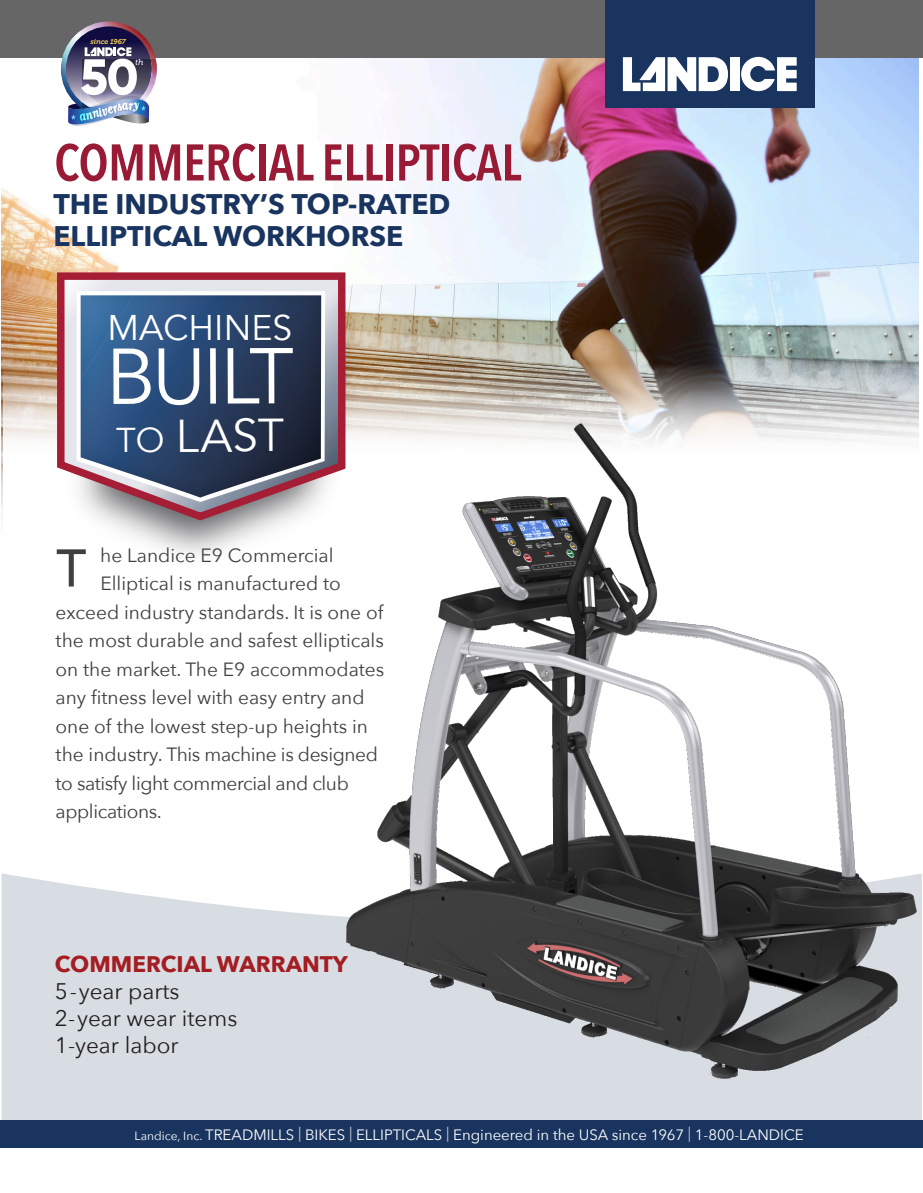
<style>
.page{position:relative;width:923px;height:1193px;background:#fff}
.page>*{position:absolute;margin:0;border:0;box-sizing:border-box;transform-origin:0 0}
.t1{font:78.15px "Avenir";letter-spacing:-.045em;color:#fff}
.t2{font:500 52.5px "Avenir";color:#404041}
.t3{font:600 51px "Avenir Next Condensed";letter-spacing:-.01em;color:#981a35}
.t4{font:800 50.25px "Gilroy";color:#fff}
.t5{font:46.05px "Avenir";color:#fff}
.t6{font:35.55px "Avenir";letter-spacing:-.005em;color:#fff}
.t7{font:700 28.35px/31.5px "Avenir Next";color:#19345e}
.t8{font:22.5px/27px "Avenir Next";color:#231f20}
.t9{font:700 22.5px "Avenir Next";color:#a31d22}
.t10{font:19.2px "Avenir Next";color:#3e3e3f}
.t11{font:19.2px "Avenir Next";letter-spacing:-.02em;color:#3e3e3f}
.t12{font:15px "Avenir Next";color:#fff}
.t13{font:italic 8.4px "Museo Slab 500";color:#fff}
.t14{font:italic 7.05px "Museo Slab 700";letter-spacing:-.02em;color:#fdd35b}
.s1{font-size:34.35px}
.s2{font-size:12px}
.s3{color:#cccccb}
</style>
<div class="page">
<svg style="left:2px;top:873px;width:297px;height:248px;background:#dadfe4"></svg>
<img style="left:2px;top:58px;width:916px;height:306px">
<img style="left:388px;top:364px;width:531px;height:28px">
<svg style="left:2px;top:392px;width:917px;height:133px"></svg>
<img style="left:299px;top:403px;width:623px;height:718px">
<div style="left:0;top:0;width:922px;height:58px;background:#666"></div>
<div style="left:0;top:1121px;width:922px;height:27px;background:#19345e"></div>
<div style="left:605px;top:0;width:209px;height:107px;background:#19345e"></div>
<div style="left:729px;top:57px;width:9px;height:34px;background:#fff"></div>
<svg style="left:741px;top:57px;width:55px;height:34px"></svg>
<svg style="left:622px;top:57px;width:105px;height:34px"></svg>
<img style="left:1px;top:191px;width:251px;height:234px">
<img style="left:42px;top:254px;width:346px;height:337px">
<svg style="left:53px;top:269px;width:296px;height:255px"></svg>
<svg style="left:77px;top:291px;width:248px;height:211px"></svg>
<svg style="left:81px;top:295px;width:240px;height:203px;background:#394e72"></svg>
<svg style="left:65px;top:26px;width:87px;height:86px"></svg>
<div style="left:61px;top:21px;width:96px;height:96px;border:5px solid #fff;border-radius:50%"></div>
<img style="left:68px;top:47px;width:91px;height:79px">
<p class="t14" style="left:90px;top:37px;width:37px">since 1967</p>
<h3 class="t4" style="left:80px;top:45px;width:60px">50</h3>
<p class="t13" style="left:135px;top:57px;width:10px">th</p>
<h3 class="t3" style="left:54px;top:119px;width:468px">COMMERCIAL ELLIPTICAL</h3>
<h3 class="t7" style="left:53px;top:188px;width:398px">THE INDUSTRY’S TOP-RATED<br>ELLIPTICAL WORKHORSE</h3>
<h3 class="t6" style="left:107px;top:307px;width:186px">MACHINES</h3>
<h1 class="t1" style="left:106px;top:330px;width:190px">BUILT</h1>
<h3 class="t5" style="left:116px;top:408px;width:170px"><span class="s1">TO</span> LAST</h3>
<p class="t10" style="left:100px;top:539px;width:235px">he Landice E9 Commercial</p>
<p class="t10" style="left:100px;top:568px;width:242px">Elliptical is manufactured to</p>
<p class="t10" style="left:56px;top:596px;width:329px">exceed industry standards. It is one of</p>
<p class="t10" style="left:56px;top:625px;width:330px">the most durable and safest ellipticals</p>
<p class="t10" style="left:56px;top:653px;width:330px">on the market. The E9 accommodates</p>
<p class="t10" style="left:56px;top:682px;width:310px">any fitness level with easy entry and</p>
<p class="t10" style="left:56px;top:710px;width:314px">one of the lowest step-up heights in</p>
<p class="t11" style="left:56px;top:739px;width:324px">the industry. This machine is designed</p>
<p class="t11" style="left:56px;top:767px;width:295px">to satisfy light commercial and club</p>
<p class="t11" style="left:56px;top:795px;width:108px">applications.</p>
<h2 class="t2" style="left:56px;top:523px;width:32px">T</h2>
<p class="t9" style="left:55px;top:944px;width:294px">COMMERCIAL WARRANTY</p>
<p class="t8" style="left:55px;top:976px;width:184px">5-year parts<br>2-year wear items<br>1-year labor</p>
<p class="t12" style="left:134px;top:1122px;width:670px"><span class="s2">Landice, Inc.</span> TREADMILLS <span class="s3">|</span> BIKES <span class="s3">|</span> ELLIPTICALS <span class="s3">|</span> Engineered in the USA since 1967 <span class="s3">|</span> 1-800-LANDICE</p>
</div>
